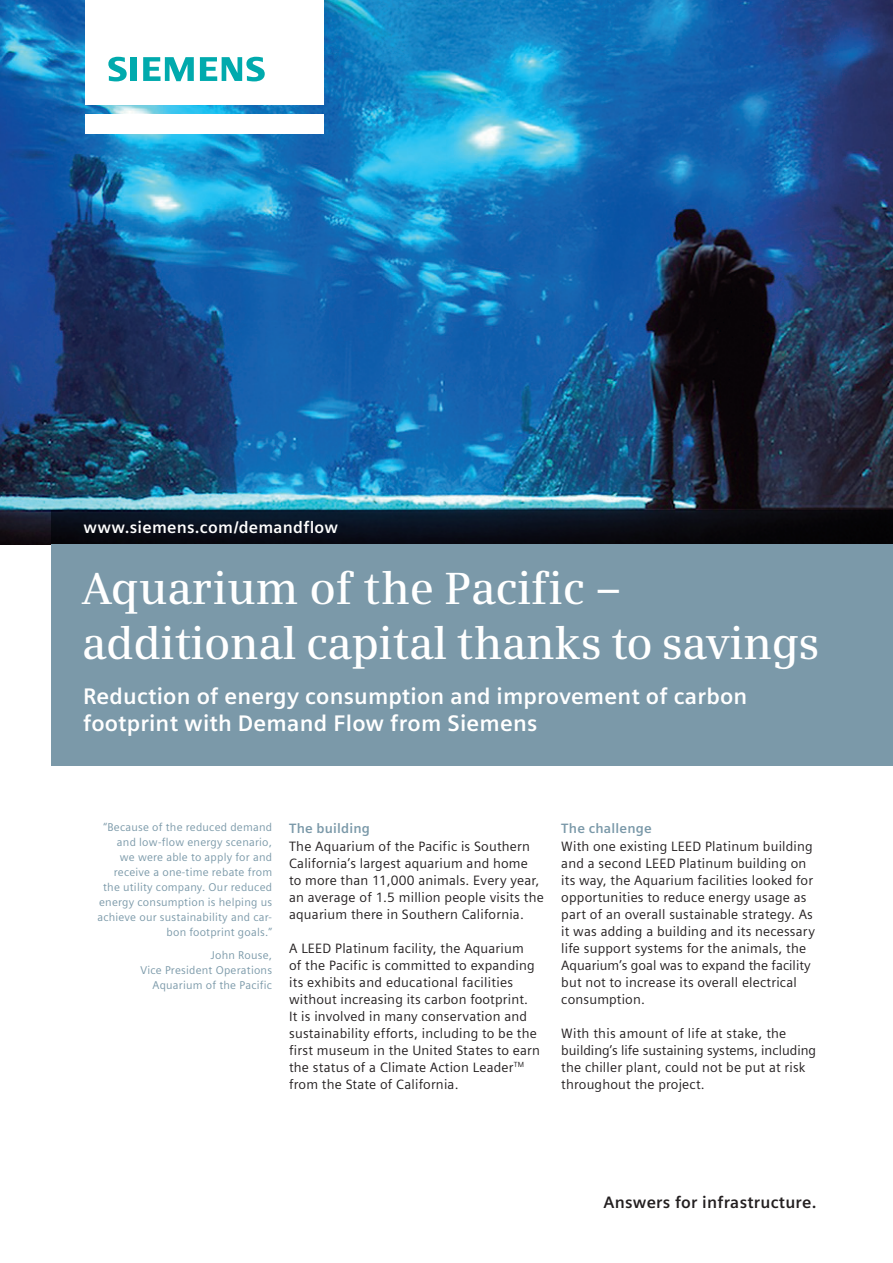
<style>
.page{position:relative;width:893px;height:1263px;background:#fff}
.page>*{position:absolute;margin:0;border:0;box-sizing:border-box;transform-origin:0 0}
.t1{font:600 45px/55.3px "Siemens Serif";letter-spacing:-.01em;color:#fff}
.t2{font:700 22.5px/27.6px "Siemens Sans";letter-spacing:.01em;color:#fff}
.t3{font:700 16.5px "Siemens Sans";letter-spacing:.015em;color:#fff}
.t4{font:700 16.5px "Siemens Sans";letter-spacing:.015em;color:#231f20}
.t5{font:13.5px/17px "Siemens Sans";letter-spacing:.015em;color:#231f20}
.t6{font:700 13.5px "Siemens Sans";letter-spacing:.015em;color:#7b99a9}
.t7{font:11.25px/14.9px "Siemens Sans";letter-spacing:.02em;color:#7b99a9;text-align:right}
</style>
<div class="page">
<img style="left:0;top:0;width:893px;height:544px">
<div style="left:85px;top:114px;width:238px;height:19px;background:#fff"></div>
<div style="left:85px;top:0;width:238px;height:105px;background:#fff"></div>
<svg style="left:108px;top:57px;width:19px;height:24px"></svg>
<div style="left:130px;top:57px;width:7px;height:24px;background:#00aaad"></div>
<svg style="left:143px;top:57px;width:51px;height:24px"></svg>
<svg style="left:200px;top:57px;width:65px;height:24px"></svg>
<svg style="left:51px;top:510px;width:842px;height:34px"></svg>
<div style="left:51px;top:544px;width:842px;height:221px;background:#7b99a9"></div>
<p class="t3" style="left:84px;top:518px;width:256px">www.siemens.com/demandflow</p>
<h1 class="t1" style="left:82px;top:560px;width:739px">Aquarium of the Pacific – additional capital thanks to savings</h1>
<h2 class="t2" style="left:83px;top:682px;width:666px">Reduction of energy consumption and improvement of carbon footprint with Demand Flow from Siemens</h2>
<p class="t7" style="left:98px;top:820px;width:176px">“Because of the reduced demand and low-flow energy scenario,<br>we were able to apply for and receive a one-time rebate from the utility company. Our reduced energy consumption is helping us achieve our sustainability and car&shy;bon footprint goals.”</p>
<p class="t7" style="left:140px;top:948px;width:133px">John Rouse,<br>Vice President Operations<br>Aquarium of the Pacific</p>
<p class="t6" style="left:289px;top:821px;width:82px">The building</p>
<p class="t5" style="left:289px;top:837px;width:256px">The Aquarium of the Pacific is Southern California’s largest aquarium and home<br>to more than 11,000 animals. Every year, an average of 1.5 million people visits the aquarium there in Southern California.</p>
<p class="t5" style="left:289px;top:939px;width:252px">A LEED Platinum facility, the Aquarium<br>of the Pacific is committed to expanding its exhibits and educational facilities without increasing its carbon footprint.<br>It is involved in many conservation and sustainability efforts, including to be the first museum in the United States to earn the status of a Climate Action Leader<sup>TM </sup>from the State of California.</p>
<p class="t6" style="left:561px;top:821px;width:92px">The challenge</p>
<p class="t5" style="left:561px;top:837px;width:255px">With one existing LEED Platinum building and a second LEED Platinum building on its way, the Aquarium facilities looked for opportunities to reduce energy usage as part of an overall sustainable strategy. As it was adding a building and its necessary life support systems for the animals, the Aquarium’s goal was to expand the facility but not to increase its overall electrical consumption.</p>
<p class="t5" style="left:561px;top:1024px;width:256px">With this amount of life at stake, the building’s life sustaining systems, including the chiller plant, could not be put at risk throughout the project.</p>
<p class="t4" style="left:603px;top:1192px;width:214px">Answers for infrastructure.</p>
</div>
